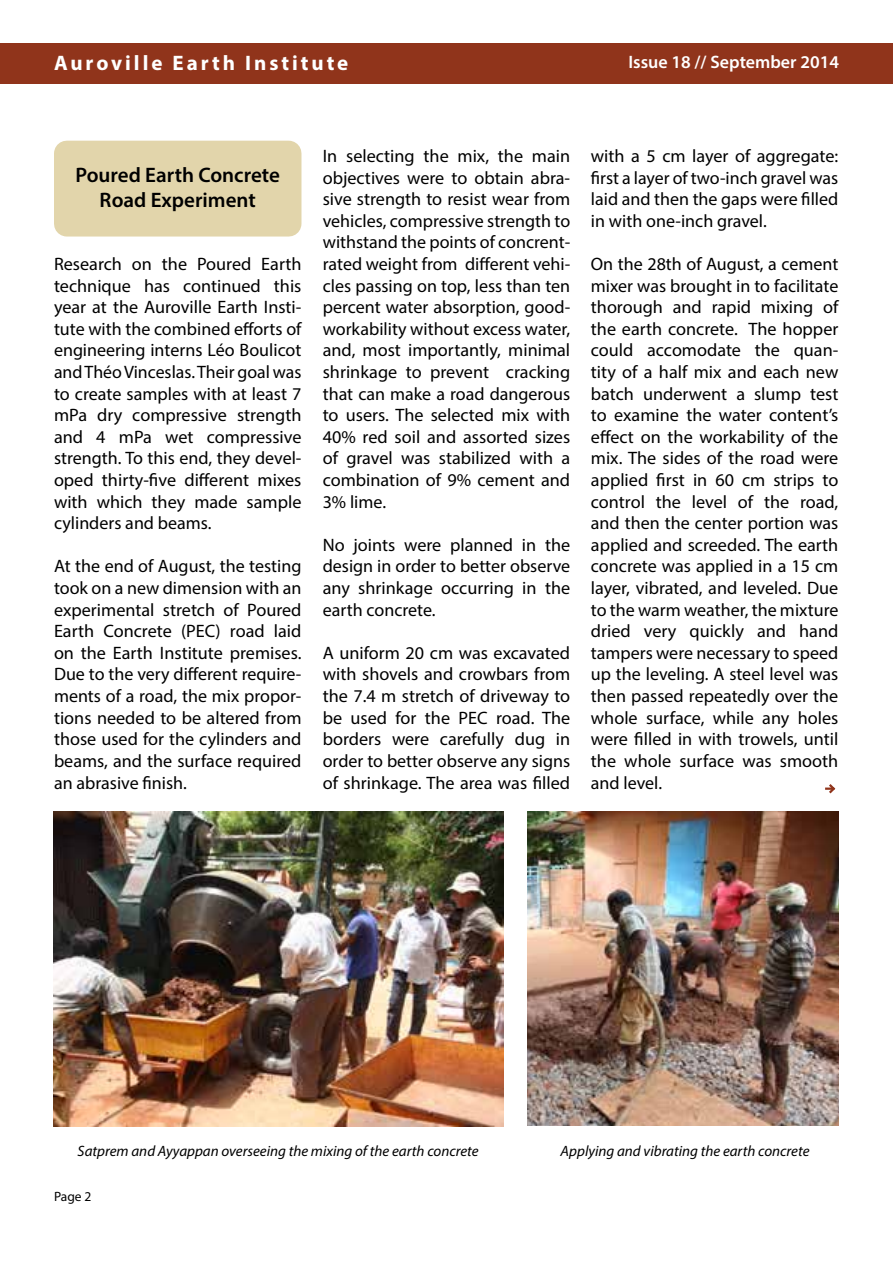
<style>
.page{position:relative;width:893px;height:1263px;background:#fff}
.page>*{position:absolute;margin:0;border:0;box-sizing:border-box;transform-origin:0 0}
.t1{font:600 21px/25.2px "Myriad Pro";color:#000;text-align:center}
.t2{font:700 21px "Myriad Pro";letter-spacing:.14em;color:#fff}
.t3{font:18px/21.6px "Myriad Pro";color:#000;text-align:justify}
.t4{font:600 18px "Myriad Pro";color:#fff}
.t5{font:italic 15px "Myriad Pro";color:#000}
.t6{font:13.5px "Myriad Pro";color:#000}
</style>
<div class="page">
<div style="left:0;top:43px;width:893px;height:41px;background:#90341b"></div>
<div style="left:54px;top:141px;width:247px;height:96px;background:#e2d5ab"></div>
<svg style="left:825px;top:784px;width:11px;height:10px"></svg>
<img style="left:53px;top:811px;width:450px;height:315px">
<img style="left:527px;top:811px;width:311px;height:315px">
<p class="t2" style="left:54px;top:49px;width:296px">Auroville Earth Institute</p>
<p class="t4" style="left:628px;top:50px;width:212px">Issue 18 // September 2014</p>
<p class="t1" style="left:76px;top:162px;width:206px">Poured Earth Concrete<br>Road Experiment</p>
<p class="t3" style="left:54px;top:253px;width:249px">Research on the Poured Earth technique has continued this year at the Auroville Earth Insti&shy;tute with the combined efforts of engineering interns Léo Boulicot and Théo Vinceslas. Their goal was to create samples with at least 7 mPa dry compressive strength and 4 mPa wet compressive strength. To this end, they devel&shy;oped thirty-five different mixes with which they made sample cylinders and beams.</p>
<p class="t3" style="left:54px;top:555px;width:249px">At the end of August, the testing took on a new dimension with an experimental stretch of Poured Earth Concrete (PEC) road laid on the Earth Institute premises.<br>Due to the very different require&shy;ments of a road, the mix propor&shy;tions needed to be altered from those used for the cylinders and beams, and the surface required an abrasive finish.</p>
<p class="t3" style="left:323px;top:145px;width:249px">In selecting the mix, the main objectives were to obtain abra&shy;sive strength to resist wear from vehicles, compressive strength to withstand the points of concrent&shy;rated weight from different vehi&shy;cles passing on top, less than ten percent water absorption, good&shy;workability without excess water, and, most importantly, minimal shrinkage to prevent cracking that can make a road dangerous to users. The selected mix with 40% red soil and assorted sizes of gravel was stabilized with a combination of 9% cement and 3% lime.</p>
<p class="t3" style="left:323px;top:534px;width:249px">No joints were planned in the design in order to better observe any shrinkage occurring in the earth concrete.</p>
<p class="t3" style="left:323px;top:642px;width:249px">A uniform 20 cm was excavated with shovels and crowbars from the 7.4 m stretch of driveway to be used for the PEC road. The borders were carefully dug in order to better observe any signs of shrinkage. The area was filled</p>
<p class="t3" style="left:591px;top:145px;width:249px">with a 5 cm layer of aggregate: first a layer of two-inch gravel was laid and then the gaps were filled in with one-inch gravel.</p>
<p class="t3" style="left:591px;top:253px;width:249px">On the 28th of August, a cement mixer was brought in to facilitate thorough and rapid mixing of the earth concrete. The hopper could accomodate the quan&shy;tity of a half mix and each new batch underwent a slump test to examine the water content’s effect on the workability of the mix. The sides of the road were applied first in 60 cm strips to control the level of the road, and then the center portion was applied and screeded. The earth concrete was applied in a 15 cm layer, vibrated, and leveled. Due to the warm weather, the mixture dried very quickly and hand tampers were necessary to speed up the leveling. A steel level was then passed repeatedly over the whole surface, while any holes were filled in with trowels, until the whole surface was smooth and level.</p>
<p class="t5" style="left:78px;top:1141px;width:403px">Satprem and Ayyappan overseeing the mixing of the earth concrete</p>
<p class="t5" style="left:561px;top:1141px;width:250px">Applying and vibrating the earth concrete</p>
<p class="t6" style="left:54px;top:1188px;width:39px">Page 2</p>
</div>
